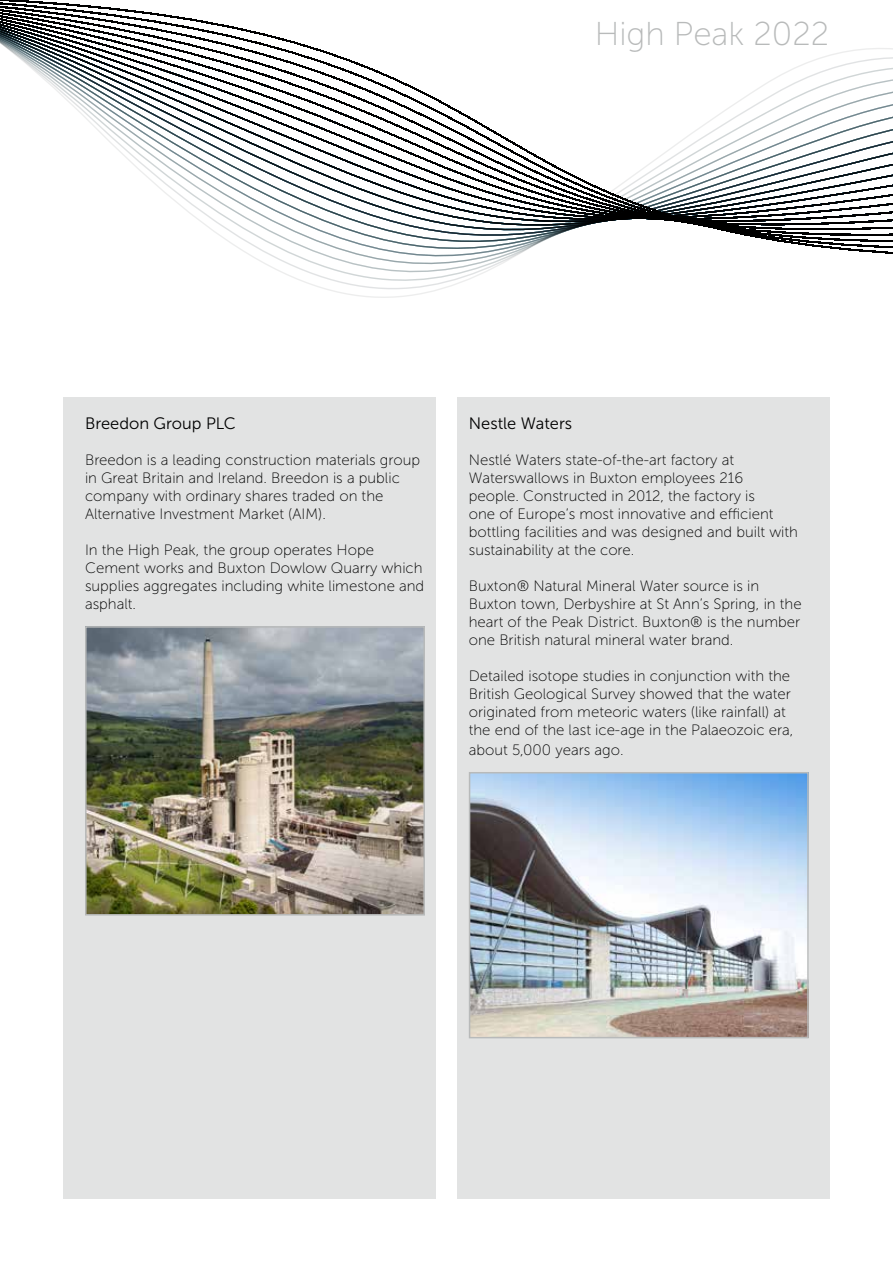
<style>
.page{position:relative;width:893px;height:1263px;background:#fff}
.page>*{position:absolute;margin:0;border:0;box-sizing:border-box;transform-origin:0 0}
.t1{font:33px "Museo Sans 100";color:#b8baba}
.t2{font:16.5px "Museo Sans 300";color:#000}
.t3{font:15px/18px "Museo Sans 100";color:#000}
</style>
<div class="page">
<svg style="left:0;top:0;width:893px;height:298px"></svg>
<div style="left:64px;top:398px;width:372px;height:801px;background:#e2e3e3"></div>
<div style="left:457px;top:398px;width:372px;height:801px;background:#e2e3e3"></div>
<img style="left:88px;top:629px;width:334px;height:283px">
<div style="left:85px;top:626px;width:340px;height:289px;border:2px solid #b8baba"></div>
<img style="left:472px;top:775px;width:334px;height:260px">
<div style="left:469px;top:772px;width:340px;height:266px;border:2px solid #b8baba"></div>
<h1 class="t1" style="left:595px;top:17px;width:236px">High Peak 2022</h1>
<p class="t2" style="left:85px;top:414px;width:152px">Breedon Group PLC</p>
<p class="t3" style="left:85px;top:451px;width:337px">Breedon is a leading construction materials group in Great Britain and Ireland. Breedon is a public company with ordinary shares traded on the Alternative Investment Market (AIM).</p>
<p class="t3" style="left:85px;top:541px;width:341px">In the High Peak, the group operates Hope Cement works and Buxton Dowlow Quarry which supplies aggregates including white limestone and asphalt.</p>
<p class="t2" style="left:469px;top:414px;width:105px">Nestle Waters</p>
<p class="t3" style="left:469px;top:451px;width:331px">Nestlé Waters state-of-the-art factory at Waterswallows in Buxton employees 216<br>people. Constructed in 2012, the factory is<br>one of Europe’s most innovative and efficient bottling facilities and was designed and built with sustainability at the core.</p>
<p class="t3" style="left:469px;top:577px;width:334px">Buxton® Natural Mineral Water source is in Buxton town, Derbyshire at St Ann’s Spring, in the heart of the Peak District. Buxton® is the number one British natural mineral water brand.</p>
<p class="t3" style="left:469px;top:667px;width:326px">Detailed isotope studies in conjunction with the British Geological Survey showed that the water originated from meteoric waters (like rainfall) at the end of the last ice-age in the Palaeozoic era,</p>
<p class="t3" style="left:469px;top:741px;width:156px">about 5,000 years ago.</p>
</div>
